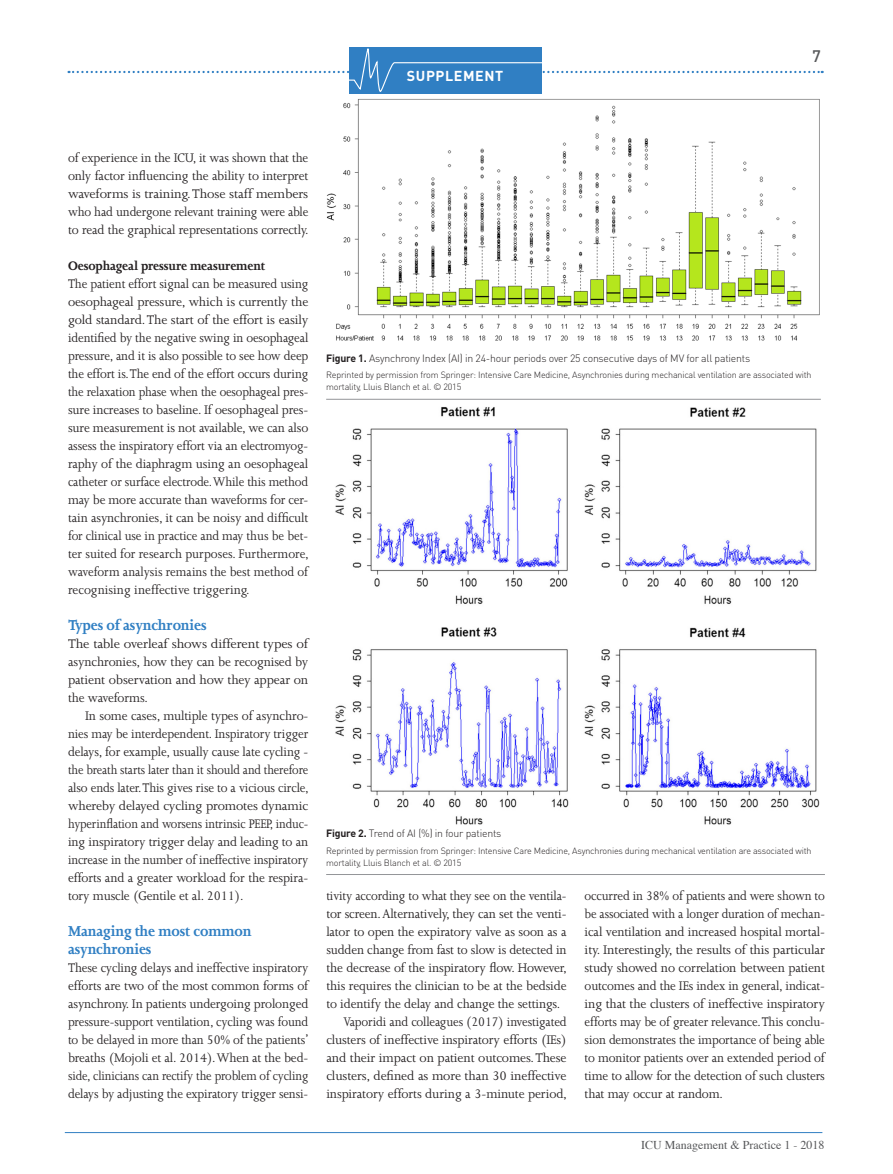
<style>
.page{position:relative;width:893px;height:1174px;background:#fff}
.page>*{position:absolute;margin:0;border:0;box-sizing:border-box;transform-origin:0 0}
.t1{font:700 16.5px/18px "Joanna";letter-spacing:-.01em;color:#307fc3;scale:.96 1}
.t2{font:500 16.5px "DIN";color:#57585a}
.t3{font:14.25px/18px "Joanna";letter-spacing:-.01em;color:#231f20;text-align:justify;scale:.93 1}
.t4{font:14.25px/18px "Joanna";letter-spacing:-.01em;color:#231f20;text-align:justify;scale:.94 1}
.t5{font:14.25px/18px "Joanna";letter-spacing:-.01em;color:#231f20;text-align:justify;scale:.96 1}
.t6{font:14.25px/18px "Joanna";letter-spacing:-.01em;color:#231f20;text-align:justify;scale:1.04 1}
.t7{font:700 14.25px "Joanna";letter-spacing:-.01em;color:#231f20;scale:.96 1}
.t8{font:700 14.25px "DIN";letter-spacing:.04em;color:#fff}
.t9{font:12px "Times";color:#57585a}
.t10{font:300 10.5px "DIN Pro";letter-spacing:-.02em;color:#231f20}
.t11{font:300 9px/12px "DIN Pro";letter-spacing:-.02em;color:#231f20}
.s1{font-weight:700}
</style>
<div class="page">
<hr style="left:65px;top:1132px;width:757px;height:1px;background:#307fc3">
<div style="left:349px;top:47px;width:193px;height:47px;background:#307fc3"></div>
<svg style="left:69px;top:48px;width:754px;height:44px"></svg>
<img style="left:326px;top:99px;width:494px;height:242px">
<img style="left:335px;top:407px;width:485px;height:418px">
<hr style="left:326px;top:399px;width:495px;height:1px;background:#939598">
<hr style="left:326px;top:874px;width:499px;height:1px;background:#939598">
<p class="t8" style="left:407px;top:66px;width:98px">SUPPLEMENT</p>
<p class="t2" style="left:812px;top:46px;width:10px">7</p>
<p class="t4" style="left:68px;top:149px;width:257px">of experience in the ICU, it was shown that the only factor influencing the ability to interpret waveforms is training. Those staff members who had undergone relevant training were able to read the graphical representations correctly.</p>
<p class="t7" style="left:68px;top:258px;width:207px">Oesophageal pressure measurement</p>
<p class="t3" style="left:68px;top:275px;width:260px">The patient effort signal can be measured using oesophageal pressure, which is currently the gold standard. The start of the effort is easily identified by the negative swing in oesophageal pressure, and it is also possible to see how deep the effort is. The end of the effort occurs during the relaxation phase when the oesophageal pres&shy;sure increases to baseline. If oesophageal pres&shy;sure measurement is not available, we can also assess the inspiratory effort via an electromyog&shy;raphy of the diaphragm using an oesophageal catheter or surface electrode. While this method may be more accurate than waveforms for cer&shy;tain asynchronies, it can be noisy and difficult for clinical use in practice and may thus be bet&shy;ter suited for research purposes. Furthermore, waveform analysis remains the best method of recognising ineffective triggering.</p>
<p class="t1" style="left:68px;top:616px;width:146px">Types of asynchronies</p>
<p class="t6" style="left:68px;top:635px;width:233px">The table overleaf shows different types of asynchronies, how they can be recognised by patient observation and how they appear on the waveforms.</p>
<p class="t5" style="left:68px;top:707px;width:252px;text-indent:17px">In some cases, multiple types of asynchro&shy;nies may be interdependent. Inspiratory trigger delays, for example, usually cause late cycling - the breath starts later than it should and therefore also ends later. This gives rise to a vicious circle, whereby delayed cycling promotes dynamic hyperinflation and worsens intrinsic PEEP, induc&shy;ing inspiratory trigger delay and leading to an increase in the number of ineffective inspiratory efforts and a greater workload for the respira&shy;tory muscle (Gentile et al. 2011).</p>
<p class="t1" style="left:68px;top:922px;width:193px">Managing the most common asynchronies</p>
<p class="t4" style="left:68px;top:959px;width:258px">These cycling delays and ineffective inspiratory efforts are two of the most common forms of asynchrony. In patients undergoing prolonged pressure-support ventilation, cycling was found to be delayed in more than 50% of the patients’ breaths (Mojoli et al. 2014). When at the bed&shy;side, clinicians can rectify the problem of cycling delays by adjusting the expiratory trigger sensi-</p>
<p class="t10" style="left:326px;top:351px;width:426px"><span class="s1">Figure 1.</span> Asynchrony Index (AI) in 24-hour periods over 25 consecutive days of MV for all patients</p>
<p class="t11" style="left:326px;top:369px;width:487px">Reprinted by permission from Springer: Intensive Care Medicine, Asynchronies during mechanical ventilation are associated with mortality, Lluis Blanch et al. © 2015</p>
<p class="t10" style="left:326px;top:826px;width:177px"><span class="s1">Figure 2.</span> Trend of AI (%) in four patients</p>
<p class="t11" style="left:326px;top:844px;width:487px">Reprinted by permission from Springer: Intensive Care Medicine, Asynchronies during mechanical ventilation are associated with mortality, Lluis Blanch et al. © 2015</p>
<p class="t3" style="left:326px;top:887px;width:260px">tivity according to what they see on the ventila&shy;tor screen. Alternatively, they can set the venti&shy;lator to open the expiratory valve as soon as a sudden change from fast to slow is detected in the decrease of the inspiratory flow. However, this requires the clinician to be at the bedside to identify the delay and change the settings.</p>
<p class="t3" style="left:326px;top:1013px;width:260px;text-indent:17px">Vaporidi and colleagues (2017) investigated clusters of ineffective inspiratory efforts (IEs) and their impact on patient outcomes. These clusters, defined as more than 30 ineffective inspiratory efforts during a 3-minute period,</p>
<p class="t3" style="left:585px;top:887px;width:260px">occurred in 38% of patients and were shown to be associated with a longer duration of mechan&shy;ical ventilation and increased hospital mortal&shy;ity. Interestingly, the results of this particular study showed no correlation between patient outcomes and the IEs index in general, indicat&shy;ing that the clusters of ineffective inspiratory efforts may be of greater relevance. This conclu&shy;sion demonstrates the importance of being able to monitor patients over an extended period of time to allow for the detection of such clusters that may occur at random.</p>
<p class="t9" style="left:641px;top:1134px;width:185px">ICU Management &amp; Practice 1 - 2018</p>
</div>
